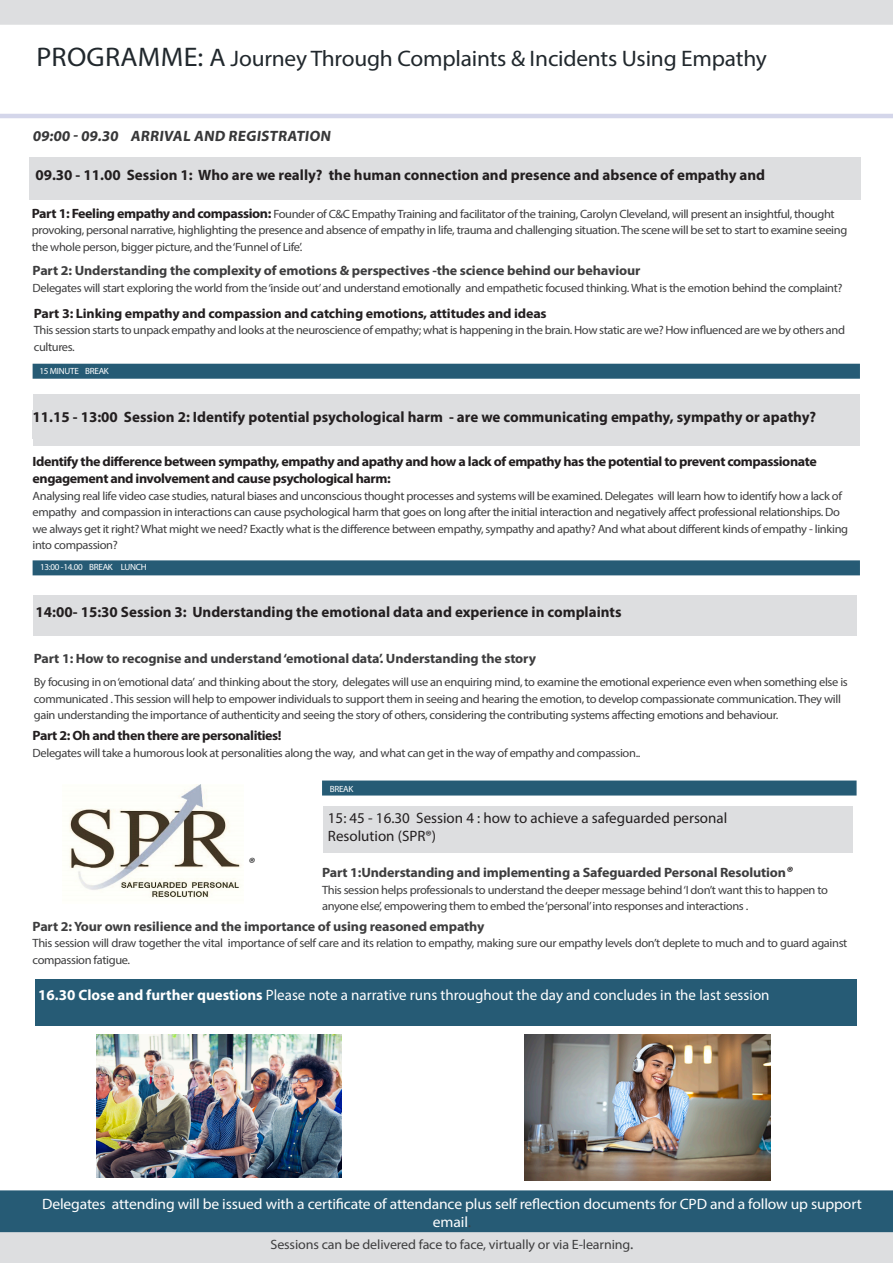
<style>
.page{position:relative;width:893px;height:1263px;background:#fff}
.page>*{position:absolute;margin:0;border:0;box-sizing:border-box;transform-origin:0 0}
.t1{font:22.5px "Myriad Pro";letter-spacing:-.01em;color:#21282d;scale:1.04 1}
.t2{font:700 15px "Myriad Pro";color:#231f20}
.t3{font:15px/18px "Myriad Pro";letter-spacing:-.01em;color:#fff;text-align:center;scale:1.04 1}
.t4{font:15px "Myriad Pro";letter-spacing:-.01em;color:#fff}
.t5{font:15px "Myriad Pro";color:#231f20}
.t6{font:700 15px "Myriad Pro";color:#383839}
.t7{font:700 13.5px "Myriad Pro";letter-spacing:-.01em;color:#3e3e3f;scale:1.04 1}
.t8{font:700 13.5px/16.5px "Myriad Pro";letter-spacing:-.03em;color:#231f20;scale:1.04 1}
.t9{font:700 13.5px "Myriad Pro";letter-spacing:-.01em;color:#231f20;scale:1.04 1}
.t10{font:13.5px "Myriad Pro";letter-spacing:-.01em;color:#3e3e3f;scale:1.04 1}
.t11{font:12px/16.5px "Myriad Pro";letter-spacing:-.03em;color:#3e3e3f;scale:1.04 1}
.t12{font:9px "Myriad Pro";letter-spacing:-.03em;color:#fff}
.s1{font-size:27px}
.s2{font-size:25.5px}
.s3{font-weight:700;font-size:13.5px;color:#231f20}
.s4{font-size:15px;color:#231f20}
.s5{font-weight:700}
.s6{color:#3e3e3f}
.s7{font-size:15px}
</style>
<div class="page">
<div style="left:35px;top:979px;width:822px;height:47px;background:#265b75"></div>
<div style="left:0;top:1190px;width:893px;height:73px;background:#265b75"></div>
<div style="left:33px;top:595px;width:824px;height:41px;background:#dddee0"></div>
<hr style="left:0;top:114px;width:893px;height:4px;background:#d4d6ea">
<div style="left:322px;top:780px;width:535px;height:15px;background:#265b75"></div>
<div style="left:33px;top:364px;width:827px;height:15px;background:#265b75"></div>
<div style="left:29px;top:158px;width:831px;height:42px;background:#dddee0"></div>
<div style="left:33px;top:394px;width:826px;height:52px;background:#dddee0"></div>
<div style="left:323px;top:806px;width:530px;height:46px;background:#dddee0"></div>
<img style="left:96px;top:1035px;width:246px;height:142px">
<div style="left:33px;top:560px;width:827px;height:15px;background:#265b75"></div>
<img style="left:69px;top:785px;width:173px;height:113px">
<div style="left:0;top:0;width:893px;height:25px;background:#dddee0"></div>
<div style="left:0;top:1232px;width:893px;height:31px;background:#dddee0"></div>
<img style="left:525px;top:1035px;width:245px;height:145px">
<p class="t1" style="left:36px;top:45px;width:704px"><span class="s1">PROGRAMME:</span> <span class="s2">A</span> Journey Through Complaints &amp; Incidents Using Empathy</p>
<p class="t6" style="left:33px;top:126px;width:302px">09:00 - 09.30 ARRIVAL AND REGISTRATION</p>
<p class="t2" style="left:35px;top:165px;width:731px">09.30 - 11.00 Session 1: Who are we really? the human connection and presence and absence of empathy and</p>
<p class="t11" style="left:32px;top:205px;width:786px"><span class="s3">Part 1: Feeling empathy and compassion:</span> Founder of C&amp;C Empathy Training and facilitator of the training, Carolyn Cleveland, will present an insightful, thought provoking, personal narrative, highlighting the presence and absence of empathy in life, trauma and challenging situation. The scene will be set to start to examine seeing the whole person, bigger picture, and the ‘Funnel of Life’.</p>
<p class="t7" style="left:33px;top:262px;width:586px">Part 2: Understanding the complexity of emotions &amp; perspectives -the science behind our behaviour</p>
<p class="t11" style="left:33px;top:279px;width:780px">Delegates will start exploring the world from the ‘inside out’ and understand emotionally and empathetic focused thinking. What is the emotion behind the complaint?</p>
<p class="t9" style="left:34px;top:304px;width:495px">Part 3: Linking empathy and compassion and catching emotions, attitudes and ideas</p>
<p class="t11" style="left:34px;top:322px;width:781px">This session starts to unpack empathy and looks at the neuroscience of empathy; what is happening in the brain. How static are we? How influenced are we by others and cultures.</p>
<p class="t12" style="left:39px;top:365px;width:71px">15 MINUTE BREAK</p>
<p class="t2" style="left:33px;top:407px;width:785px">11.15 - 13:00 Session 2: Identify potential psychological harm - are we communicating empathy, sympathy or apathy?</p>
<p class="t8" style="left:33px;top:453px;width:755px">Identify the difference between sympathy, empathy and apathy and how a lack of empathy has the potential to prevent compassionate engagement and involvement and cause psychological harm:</p>
<p class="t11" style="left:33px;top:487px;width:786px">Analysing real life video case studies, natural biases and unconscious thought processes and systems will be examined. Delegates will learn how to identify how a lack of empathy and compassion in interactions can cause psychological harm that goes on long after the initial interaction and negatively affect professional relationships. Do we always get it right? What might we need? Exactly what is the difference between empathy, sympathy and apathy? And what about different kinds of empathy - linking into compassion?</p>
<p class="t12" style="left:40px;top:562px;width:108px">13:00 -14.00 BREAK LUNCH</p>
<p class="t2" style="left:36px;top:602px;width:587px">14:00- 15:30 Session 3: Understanding the emotional data and experience in complaints</p>
<p class="t7" style="left:34px;top:650px;width:484px">Part 1: How to recognise and understand ‘emotional data’. Understanding the story</p>
<p class="t11" style="left:34px;top:674px;width:784px">By focusing in on ‘emotional data’ and thinking about the story, delegates will use an enquiring mind, to examine the emotional experience even when something else is communicated . This session will help to empower individuals to support them in seeing and hearing the emotion, to develop compassionate communication. They will gain understanding the importance of authenticity and seeing the story of others, considering the contributing systems affecting emotions and behaviour.</p>
<p class="t8" style="left:33px;top:727px;width:241px">Part 2: Oh and then there are personalities!</p>
<p class="t11" style="left:33px;top:744px;width:586px">Delegates will take a humorous look at personalities along the way, and what can get in the way of empathy and compassion..</p>
<p class="t12" style="left:330px;top:783px;width:25px">BREAK</p>
<p class="t6" style="left:248px;top:853px;width:11px">®</p>
<p class="t5" style="left:328px;top:809px;width:401px">15: 45 - 16.30 Session 4 : how to achieve a safeguarded personal</p>
<p class="t5" style="left:328px;top:827px;width:110px">Resolution (SPR®)</p>
<p class="t7" style="left:322px;top:864px;width:456px">Part 1:Understanding and implementing a Safeguarded Personal Resolution<span class="s4">®</span></p>
<p class="t11" style="left:322px;top:881px;width:488px">This session helps professionals to understand the deeper message behind ‘I don’t want this to happen to anyone else’, empowering them to embed the ‘personal’ into responses and interactions .</p>
<p class="t7" style="left:33px;top:917px;width:436px">Part 2: Your own resilience and the importance of using reasoned empathy</p>
<p class="t11" style="left:33px;top:935px;width:785px">This session will draw together the vital importance of self care and its relation to empathy, making sure our empathy levels don’t deplete to much and to guard against compassion fatigue.</p>
<p class="t4" style="left:38px;top:986px;width:733px"><span class="s5">16.30 Close and further questions</span> Please note a narrative runs throughout the day and concludes in the last session</p>
<p class="t3" style="left:42px;top:1195px;width:790px">Delegates attending will be issued with a certificate of attendance plus self reflection documents for CPD and a follow up support email<span class="s6">.</span></p>
<p class="t10" style="left:270px;top:1236px;width:350px">Sessions can be delivered face to face, virtually or via E-learning<span class="s7">.</span></p>
</div>
